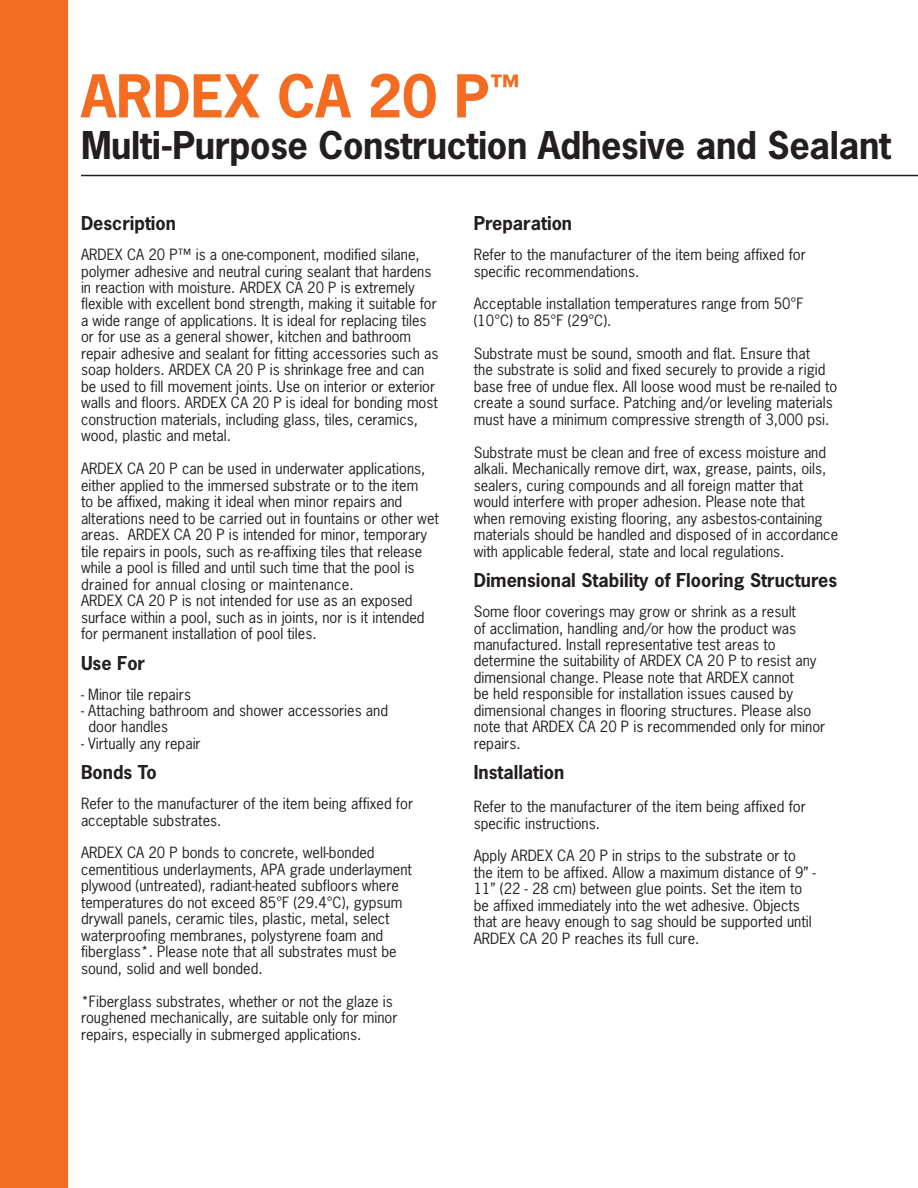
<style>
.page{position:relative;width:918px;height:1188px;background:#fff}
.page>*{position:absolute;margin:0;border:0;box-sizing:border-box;transform-origin:0 0}
.t1{font:700 55.5px "News Gothic Std";color:#f36c21}
.t2{font:700 36px "News Gothic Std";letter-spacing:-.01em;color:#231f20}
.t3{font:700 18px "News Gothic Std";color:#231f20}
.t4{font:14.7px/16.5px "News Gothic Std";color:#231f20}
</style>
<div class="page">
<div style="left:0;top:0;width:68px;height:1188px;background:#f36c21"></div>
<hr style="left:81px;top:175px;width:837px;height:1px;background:#231f20">
<h1 class="t1" style="left:81px;top:74px;width:441px">ARDEX CA 20 P<sup>™</sup></h1>
<h2 class="t2" style="left:81px;top:131px;width:811px">Multi-Purpose Construction Adhesive and Sealant</h2>
<p class="t3" style="left:81px;top:216px;width:97px">Description</p>
<p class="t4" style="left:81px;top:247px;width:359px">ARDEX CA 20 P™ is a one-component, modified silane, polymer adhesive and neutral curing sealant that hardens in reaction with moisture. ARDEX CA 20 P is extremely flexible with excellent bond strength, making it suitable for a wide range of applications. It is ideal for replacing tiles or for use as a general shower, kitchen and bathroom repair adhesive and sealant for fitting accessories such as soap holders. ARDEX CA 20 P is shrinkage free and can be used to fill movement joints. Use on interior or exterior walls and floors. ARDEX CA 20 P is ideal for bonding most construction materials, including glass, tiles, ceramics, wood, plastic and metal.</p>
<p class="t4" style="left:81px;top:462px;width:359px">ARDEX CA 20 P can be used in underwater applications, either applied to the immersed substrate or to the item<br>to be affixed, making it ideal when minor repairs and alterations need to be carried out in fountains or other wet areas. ARDEX CA 20 P is intended for minor, temporary tile repairs in pools, such as re-affixing tiles that release while a pool is filled and until such time that the pool is drained for annual closing or maintenance.<br>ARDEX CA 20 P is not intended for use as an exposed surface within a pool, such as in joints, nor is it intended for permanent installation of pool tiles.</p>
<p class="t3" style="left:81px;top:656px;width:66px">Use For</p>
<p class="t4" style="left:81px;top:687px;width:112px">- Minor tile repairs</p>
<p class="t4" style="left:89px;top:703px;width:301px;text-indent:-8px">- Attaching bathroom and shower accessories and door handles</p>
<p class="t4" style="left:81px;top:736px;width:121px">- Virtually any repair</p>
<p class="t3" style="left:81px;top:765px;width:77px">Bonds To</p>
<p class="t4" style="left:81px;top:796px;width:334px">Refer to the manufacturer of the item being affixed for acceptable substrates.</p>
<p class="t4" style="left:81px;top:846px;width:332px">ARDEX CA 20 P bonds to concrete, well-bonded cementitious underlayments, APA grade underlayment plywood (untreated), radiant-heated subfloors where temperatures do not exceed 85°F (29.4°C), gypsum drywall panels, ceramic tiles, plastic, metal, select waterproofing membranes, polystyrene foam and fiberglass*. Please note that all substrates must be sound, solid and well bonded.</p>
<p class="t4" style="left:81px;top:994px;width:318px">*Fiberglass substrates, whether or not the glaze is roughened mechanically, are suitable only for minor repairs, especially in submerged applications.</p>
<p class="t3" style="left:474px;top:216px;width:100px">Preparation</p>
<p class="t4" style="left:474px;top:247px;width:334px">Refer to the manufacturer of the item being affixed for specific recommendations.</p>
<p class="t4" style="left:474px;top:297px;width:331px">Acceptable installation temperatures range from 50°F (10°C) to 85°F (29°C).</p>
<p class="t4" style="left:474px;top:346px;width:365px">Substrate must be sound, smooth and flat. Ensure that<br>the substrate is solid and fixed securely to provide a rigid base free of undue flex. All loose wood must be re-nailed to create a sound surface. Patching and/or leveling materials must have a minimum compressive strength of 3,000 psi.</p>
<p class="t4" style="left:474px;top:445px;width:366px">Substrate must be clean and free of excess moisture and alkali. Mechanically remove dirt, wax, grease, paints, oils, sealers, curing compounds and all foreign matter that would interfere with proper adhesion. Please note that when removing existing flooring, any asbestos-containing materials should be handled and disposed of in accordance with applicable federal, state and local regulations.</p>
<p class="t3" style="left:474px;top:573px;width:365px">Dimensional Stability of Flooring Structures</p>
<p class="t4" style="left:474px;top:604px;width:353px">Some floor coverings may grow or shrink as a result<br>of acclimation, handling and/or how the product was manufactured. Install representative test areas to determine the suitability of ARDEX CA 20 P to resist any dimensional change. Please note that ARDEX cannot<br>be held responsible for installation issues caused by dimensional changes in flooring structures. Please also note that ARDEX CA 20 P is recommended only for minor repairs.</p>
<p class="t3" style="left:474px;top:765px;width:92px">Installation</p>
<p class="t4" style="left:474px;top:799px;width:334px">Refer to the manufacturer of the item being affixed for specific instructions.</p>
<p class="t4" style="left:474px;top:849px;width:344px">Apply ARDEX CA 20 P in strips to the substrate or to the item to be affixed. Allow a maximum distance of 9” - 11” (22 - 28 cm) between glue points. Set the item to be affixed immediately into the wet adhesive. Objects that are heavy enough to sag should be supported until ARDEX CA 20 P reaches its full cure.</p>
</div>
